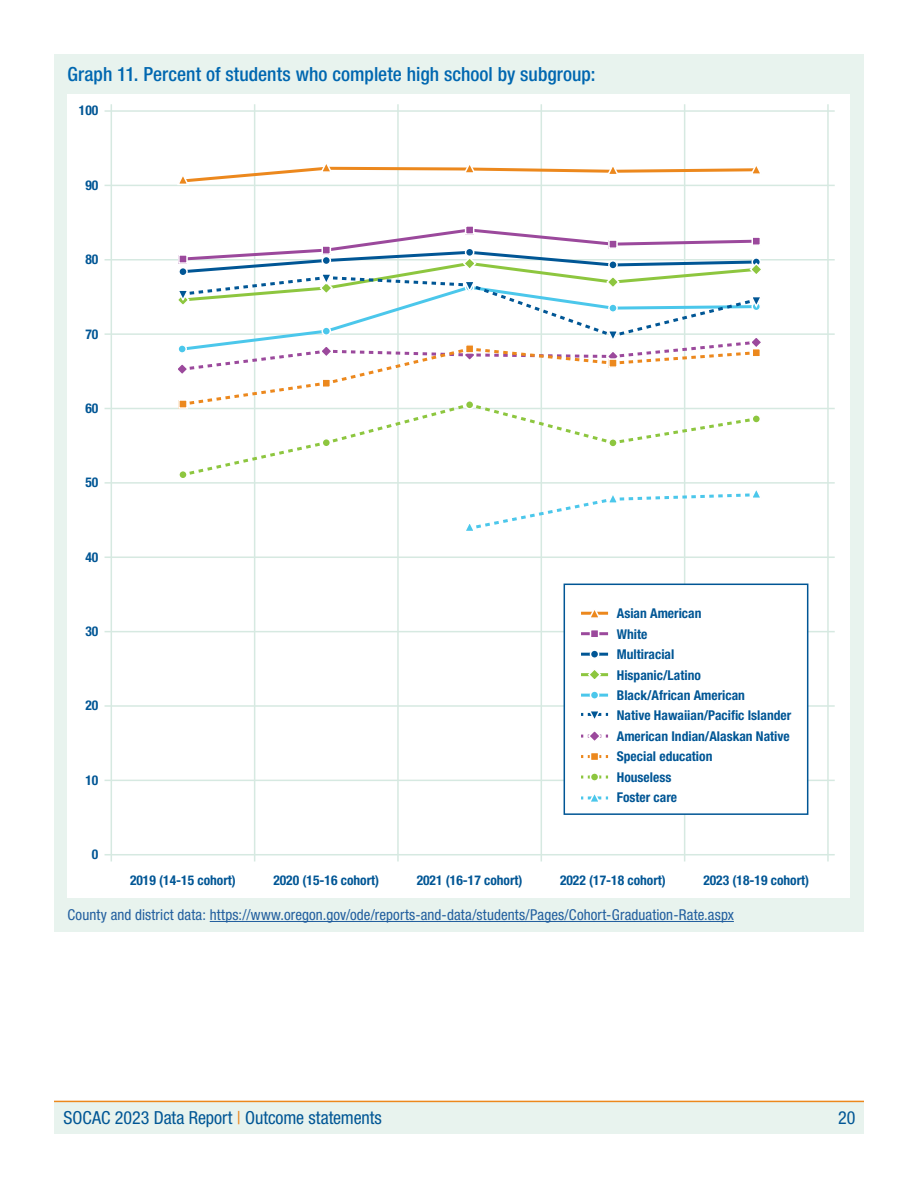
<style>
.page{position:relative;width:918px;height:1188px;background:#fff}
.page>*{position:absolute;margin:0;border:0;box-sizing:border-box;transform-origin:0 0}
.Table_header{font:500 condensed 19.5px "Helvetica Neue LT Std";color:#0067b0}
.t1{font:condensed 18px "Helvetica Neue LT Std";color:#005695}
.Citation{font:condensed 15px "Helvetica Neue LT Std";letter-spacing:.01em;color:#215e9e}
.t2{font:700 condensed 13.5px/20.4px "Helvetica Neue LT Std";color:#005695}
.s1{color:#ec881d}
</style>
<div class="page">
<div style="left:54px;top:54px;width:810px;height:878px;background:#e8f3ee"></div>
<div style="left:68px;top:94px;width:782px;height:804px;background:#fff"></div>
<div style="left:54px;top:1102px;width:810px;height:31px;background:#e8f3ee"></div>
<hr style="left:54px;top:1101px;width:810px;height:1px;background:#ec881d">
<hr style="left:254px;top:104px;width:1px;height:757px;background:#d6e9e1">
<hr style="left:397px;top:104px;width:2px;height:757px;background:#d6e9e1">
<hr style="left:684px;top:104px;width:1px;height:757px;background:#d6e9e1">
<hr style="left:827px;top:104px;width:2px;height:757px;background:#d6e9e1">
<hr style="left:111px;top:104px;width:1px;height:757px;background:#d6e9e1">
<hr style="left:541px;top:104px;width:1px;height:757px;background:#d6e9e1">
<hr style="left:105px;top:557px;width:730px;height:1px;background:#d6e9e1">
<hr style="left:105px;top:408px;width:730px;height:1px;background:#d6e9e1">
<hr style="left:105px;top:333px;width:730px;height:2px;background:#d6e9e1">
<hr style="left:105px;top:482px;width:730px;height:2px;background:#d6e9e1">
<hr style="left:105px;top:259px;width:730px;height:2px;background:#d6e9e1">
<hr style="left:105px;top:854px;width:730px;height:1px;background:#d6e9e1">
<hr style="left:105px;top:705px;width:730px;height:2px;background:#d6e9e1">
<hr style="left:105px;top:631px;width:730px;height:1px;background:#d6e9e1">
<hr style="left:105px;top:780px;width:730px;height:1px;background:#d6e9e1">
<hr style="left:105px;top:185px;width:730px;height:1px;background:#d6e9e1">
<hr style="left:105px;top:110px;width:730px;height:2px;background:#d6e9e1">
<div style="left:465px;top:225px;width:9px;height:10px;border:2px solid #fff"></div>
<svg style="left:176px;top:160px;width:588px;height:25px"></svg>
<svg style="left:466px;top:487px;width:294px;height:46px"></svg>
<div style="left:178px;top:470px;width:10px;height:10px;border:2px solid #fff;border-radius:50%"></div>
<svg style="left:174px;top:227px;width:590px;height:251px"></svg>
<div style="left:752px;top:349px;width:8px;height:8px;background:#ec881d"></div>
<div style="left:751px;top:348px;width:10px;height:10px;border:2px solid #fff"></div>
<div style="left:609px;top:359px;width:8px;height:8px;background:#ec881d"></div>
<div style="left:608px;top:358px;width:10px;height:10px;border:2px solid #fff"></div>
<div style="left:466px;top:345px;width:8px;height:8px;background:#ec881d"></div>
<div style="left:465px;top:344px;width:9px;height:10px;border:2px solid #fff"></div>
<div style="left:322px;top:379px;width:8px;height:8px;background:#ec881d"></div>
<div style="left:321px;top:378px;width:10px;height:10px;border:2px solid #fff"></div>
<div style="left:179px;top:400px;width:8px;height:8px;background:#ec881d"></div>
<div style="left:178px;top:399px;width:10px;height:10px;border:2px solid #fff"></div>
<div style="left:564px;top:584px;width:244px;height:230px;background:#fff"></div>
<div style="left:564px;top:584px;width:244px;height:231px;border:2px solid #005695"></div>
<hr style="left:581px;top:632px;width:27px;height:3px;background:#9b499c">
<div style="left:590px;top:630px;width:9px;height:8px;background:#9b499c"></div>
<div style="left:590px;top:629px;width:9px;height:10px;border:2px solid #fff"></div>
<hr style="left:581px;top:612px;width:27px;height:3px;background:#ec881d">
<svg style="left:587px;top:610px;width:15px;height:8px"></svg>
<hr style="left:581px;top:653px;width:27px;height:3px;background:#005695">
<div style="left:590px;top:650px;width:9px;height:8px;background:#005695;border-radius:50%"></div>
<div style="left:590px;top:649px;width:9px;height:10px;border:2px solid #fff;border-radius:50%"></div>
<hr style="left:581px;top:673px;width:27px;height:3px;background:#8dc63f">
<svg style="left:587px;top:670px;width:15px;height:9px"></svg>
<svg style="left:581px;top:711px;width:27px;height:8px"></svg>
<hr style="left:581px;top:694px;width:27px;height:3px;background:#4bc7eb">
<div style="left:590px;top:691px;width:9px;height:8px;background:#4bc7eb;border-radius:50%"></div>
<div style="left:590px;top:690px;width:9px;height:10px;border:2px solid #fff;border-radius:50%"></div>
<svg style="left:581px;top:731px;width:27px;height:10px"></svg>
<svg style="left:581px;top:755px;width:27px;height:3px"></svg>
<div style="left:590px;top:752px;width:9px;height:9px;background:#ec881d"></div>
<div style="left:590px;top:752px;width:9px;height:9px;border:2px solid #fff"></div>
<svg style="left:581px;top:776px;width:27px;height:3px"></svg>
<div style="left:590px;top:773px;width:9px;height:8px;background:#8dc63f;border-radius:50%"></div>
<div style="left:590px;top:772px;width:9px;height:10px;border:2px solid #fff;border-radius:50%"></div>
<svg style="left:581px;top:794px;width:27px;height:8px"></svg>
<hr style="left:210px;top:921px;width:524px;height:1px;background:#215e9e">
<p class="Table_header" style="left:68px;top:63px;width:529px">Graph 11. Percent of students who complete high school by subgroup:</p>
<p class="t2" style="left:79px;top:100px;width:21px">100</p>
<p class="t2" style="left:85px;top:175px;width:14px">90</p>
<p class="t2" style="left:85px;top:249px;width:14px">80</p>
<p class="t2" style="left:85px;top:323px;width:14px">70</p>
<p class="t2" style="left:85px;top:398px;width:14px">60</p>
<p class="t2" style="left:85px;top:472px;width:14px">50</p>
<p class="t2" style="left:85px;top:547px;width:14px">40</p>
<p class="t2" style="left:85px;top:621px;width:14px">30</p>
<p class="t2" style="left:85px;top:695px;width:14px">20</p>
<p class="t2" style="left:85px;top:770px;width:14px">10</p>
<p class="t2" style="left:92px;top:844px;width:8px">0</p>
<p class="t2" style="left:617px;top:603px;width:86px">Asian American</p>
<p class="t2" style="left:617px;top:623px;width:32px">White</p>
<p class="t2" style="left:617px;top:664px;width:130px">Hispanic/Latino<br>Black/African American</p>
<p class="t2" style="left:617px;top:726px;width:174px">American Indian/Alaskan Native</p>
<p class="t2" style="left:617px;top:644px;width:59px">Multiracial</p>
<p class="t2" style="left:617px;top:705px;width:176px">Native Hawaiian/Pacific Islander</p>
<p class="t2" style="left:617px;top:746px;width:97px">Special education</p>
<p class="t2" style="left:617px;top:767px;width:56px">Houseless</p>
<p class="t2" style="left:617px;top:787px;width:62px">Foster care</p>
<p class="t2" style="left:130px;top:869px;width:107px">2019 (14-15 cohort)</p>
<p class="t2" style="left:273px;top:869px;width:107px">2020 (15-16 cohort)</p>
<p class="t2" style="left:417px;top:869px;width:107px">2021 (16-17 cohort)</p>
<p class="t2" style="left:560px;top:869px;width:107px">2022 (17-18 cohort)</p>
<p class="t2" style="left:703px;top:869px;width:107px">2023 (18-19 cohort)</p>
<p class="Citation" style="left:68px;top:906px;width:668px">County and district data: https://www.oregon.gov/ode/reports-and-data/students/Pages/Cohort-Graduation-Rate.aspx</p>
<h2 class="t1" style="left:63px;top:1107px;width:320px">SOCAC 2023 Data Report <span class="s1">|</span> Outcome statements</h2>
<h2 class="t1" style="left:838px;top:1107px;width:19px">20</h2>
</div>
